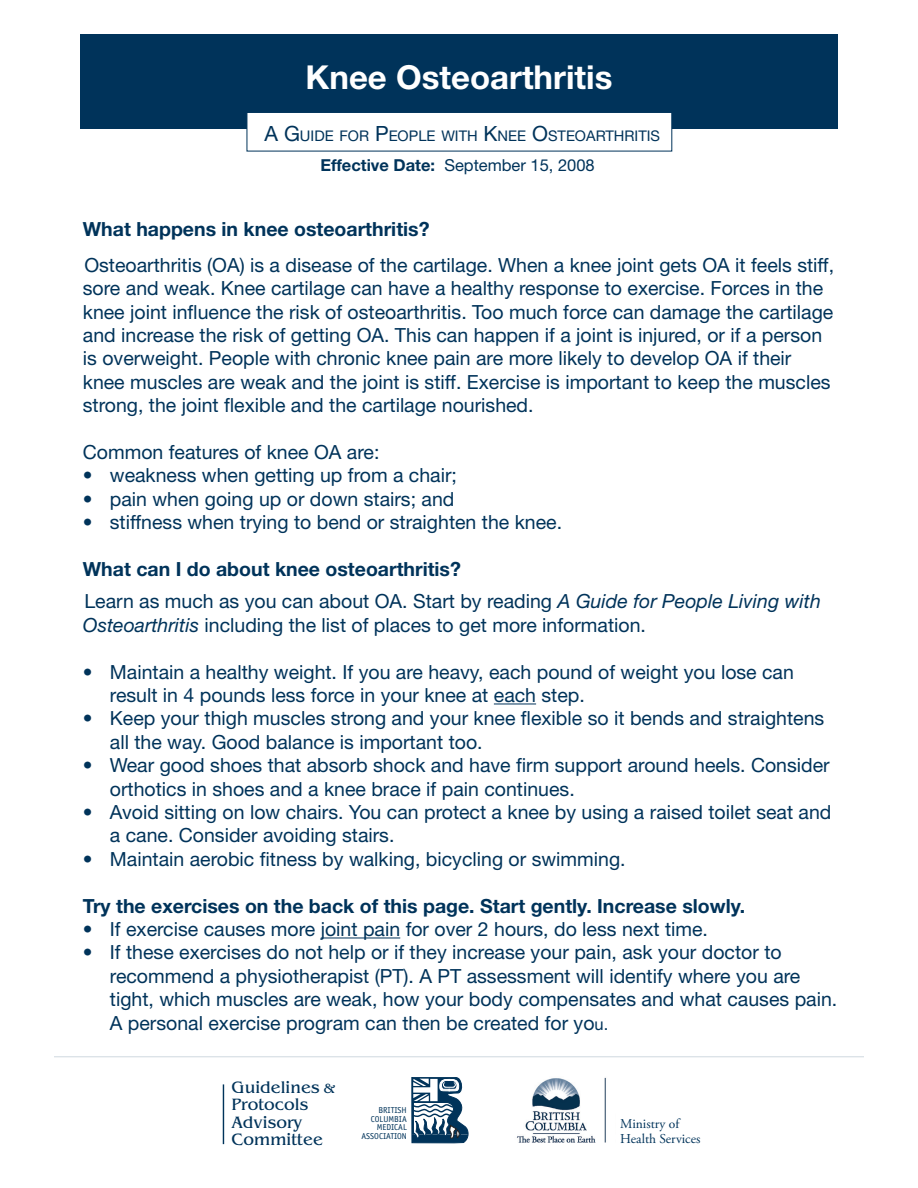
<style>
.page{position:relative;width:918px;height:1188px;background:#fff}
.page>*{position:absolute;margin:0;border:0;box-sizing:border-box;transform-origin:0 0}
.t1{font:700 33px "Helvetica Neue";color:#fff}
.bullits{font:19.5px/23.4px "Helvetica Neue";color:#00335a}
.bullits-2{font:700 19.5px "Helvetica Neue";color:#00335a}
.t2{font:17.25px/17.2px "Benguiat";color:#00335a}
.t3{font:16.5px "Helvetica Neue";color:#00335a}
.t4{font:14.7px "Helvetica Neue";color:#00335a}
.t5{font:13.5px "Adobe Garamond Pro";color:#00335a}
.t6{font:8.55px/8.6px "Officina Sans";color:#00335a;text-align:right}
.s1{font-size:21px}
.s2{font-weight:700}
.s3{font-style:italic}
.s4{font-size:16.5px}
.s5{font-size:13.95px}
</style>
<div class="page">
<hr style="left:494px;top:703px;width:42px;height:1px;background:#00335a">
<hr style="left:321px;top:937px;width:79px;height:1px;background:#00335a">
<div style="left:80px;top:34px;width:758px;height:95px;background:#00335a"></div>
<div style="left:247px;top:112px;width:425px;height:39px;background:#fff;border:1px solid #00335a"></div>
<hr style="left:54px;top:1056px;width:810px;height:1px;background:#00335a">
<svg style="left:411px;top:1077px;width:57px;height:66px"></svg>
<img style="left:517px;top:1077px;width:89px;height:66px">
<hr style="left:223px;top:1084px;width:1px;height:60px;background:#00335a">
<p class="t1" style="left:306px;top:56px;width:308px">Knee Osteoarthritis</p>
<p class="t4" style="left:265px;top:127px;width:397px"><span class="s1">A G</span>UIDE FOR <span class="s1">P</span>EOPLE WITH <span class="s1">K</span>NEE <span class="s1">O</span>STEOARTHRITIS</p>
<p class="t3" style="left:321px;top:156px;width:276px"><span class="s2">Effective Date:</span> September 15, 2008</p>
<p class="bullits-2" style="left:83px;top:217px;width:348px">What happens in knee osteoarthritis?</p>
<p class="bullits" style="left:83px;top:253px;width:753px">Osteoarthritis (OA) is a disease of the cartilage. When a knee joint gets OA it feels stiff, sore and weak. Knee cartilage can have a healthy response to exercise. Forces in the knee joint influence the risk of osteoarthritis. Too much force can damage the cartilage and increase the risk of getting OA. This can happen if a joint is injured, or if a person is overweight. People with chronic knee pain are more likely to develop OA if their knee muscles are weak and the joint is stiff. Exercise is important to keep the muscles strong, the joint flexible and the cartilage nourished.</p>
<p class="bullits" style="left:83px;top:440px;width:298px">Common features of knee OA are:</p>
<p class="bullits" style="left:83px;top:463px;width:376px">• weakness when getting up from a chair;</p>
<p class="bullits" style="left:83px;top:487px;width:373px">• pain when going up or down stairs; and</p>
<p class="bullits" style="left:83px;top:510px;width:481px">• stiffness when trying to bend or straighten the knee.</p>
<p class="bullits-2" style="left:83px;top:557px;width:380px">What can I do about knee osteoarthritis?</p>
<p class="bullits" style="left:83px;top:589px;width:739px">Learn as much as you can about OA. Start by reading <span class="s3">A Guide for People Living with<br>Osteoarthritis</span> including the list of places to get more information.</p>
<p class="bullits" style="left:110px;top:660px;width:686px;text-indent:-27px">• Maintain a healthy weight. If you are heavy, each pound of weight you lose can result in 4 pounds less force in your knee at each step.</p>
<p class="bullits" style="left:110px;top:706px;width:716px;text-indent:-27px">• Keep your thigh muscles strong and your knee flexible so it bends and straightens all the way. Good balance is important too.</p>
<p class="bullits" style="left:110px;top:753px;width:721px;text-indent:-27px">• Wear good shoes that absorb shock and have firm support around heels. Consider orthotics in shoes and a knee brace if pain continues.</p>
<p class="bullits" style="left:110px;top:800px;width:723px;text-indent:-27px">• Avoid sitting on low chairs. You can protect a knee by using a raised toilet seat and a cane. Consider avoiding stairs.</p>
<p class="bullits" style="left:83px;top:847px;width:544px">• Maintain aerobic fitness by walking, bicycling or swimming.</p>
<p class="bullits-2" style="left:83px;top:894px;width:664px">Try the exercises on the back of this page. Start gently. Increase slowly.</p>
<p class="bullits" style="left:83px;top:917px;width:627px">• If exercise causes more joint pain for over 2 hours, do less next time.</p>
<p class="bullits" style="left:110px;top:940px;width:729px;text-indent:-27px">• If these exercises do not help or if they increase your pain, ask your doctor to recommend a physiotherapist (PT). A PT assessment will identify where you are tight, which muscles are weak, how your body compensates and what causes pain.<br>A personal exercise program can then be created for yo<span class="s4">u.</span></p>
<p class="t2" style="left:232px;top:1079px;width:106px">Guidelines <span class="s5">&amp;<br></span>Protocols<br>Advisory<br>Committee</p>
<p class="t6" style="left:362px;top:1106px;width:47px">BRITISH<br>COLUMBIA<br>MEDICAL<br>ASSOCIATION</p>
<p class="t5" style="left:620px;top:1116px;width:61px">Ministry of</p>
<p class="t5" style="left:620px;top:1131px;width:82px">Health Services</p>
</div>
